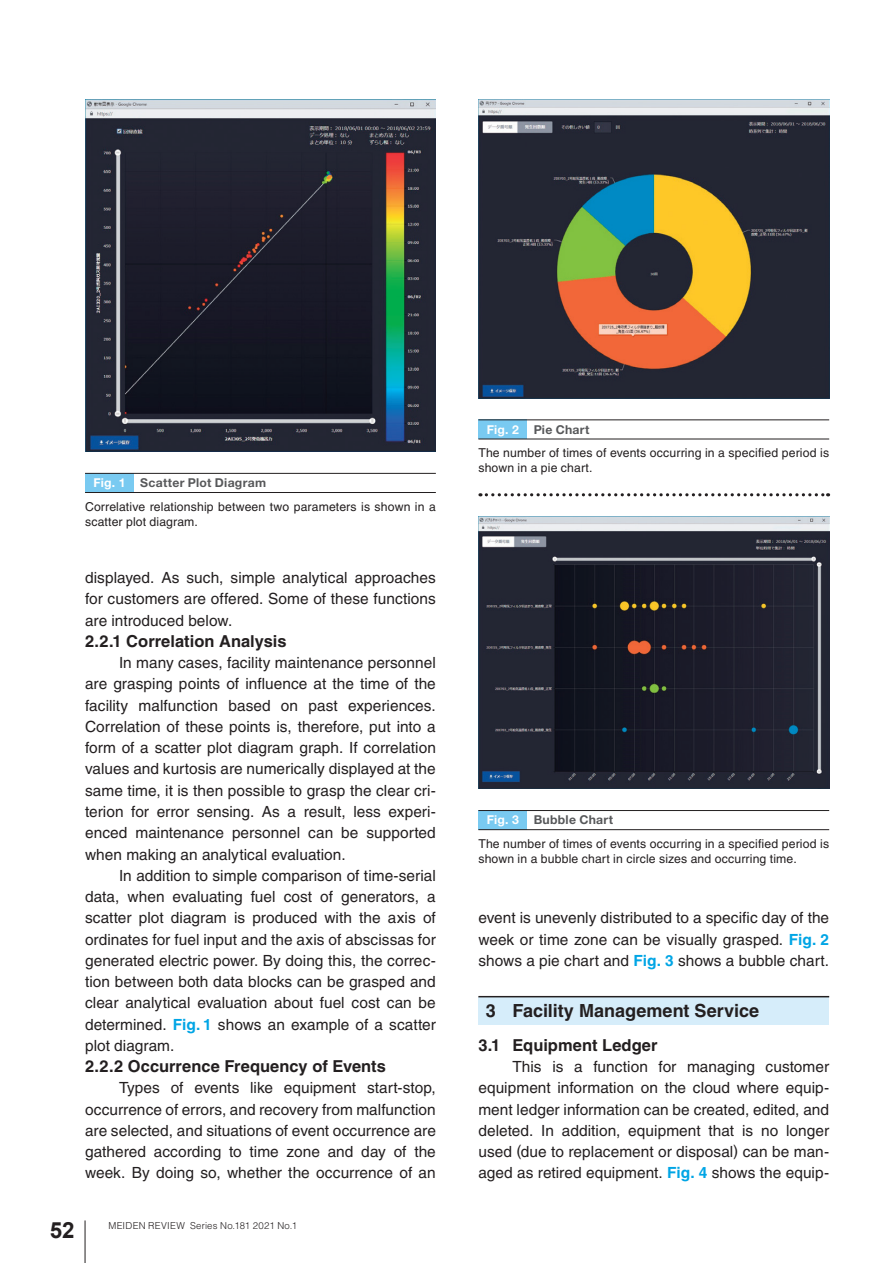
<style>
.page{position:relative;width:893px;height:1263px;background:#fff}
.page>*{position:absolute;margin:0;border:0;box-sizing:border-box;transform-origin:0 0}
.t1{font:700 22.35px "Arial";color:#231f20}
._3_大見出しタイトル{font:700 18px "Helvetica LT Std";color:#231f20}
._5_小見出し{font:700 16.5px "Helvetica LT Std";color:#231f20}
._4_中見出し_スペースなし{font:700 16.5px "Helvetica LT Std";letter-spacing:.005em;color:#231f20}
.b_本文{font:15.45px/21.3px "Helvetica LT Std";letter-spacing:.005em;color:#231f20;text-align:justify}
.図表キャプション_サブ{font:12.15px/14.9px "Helvetica LT Std";letter-spacing:.015em;color:#231f20}
.図表キャプション{font:700 12.15px "Helvetica Neue LT Std";letter-spacing:.025em;color:#57585a}
.図表キャプション_数字{font:700 12.15px "Helvetica Neue LT Std";letter-spacing:.015em;color:#fff}
.t2{font:300 9.6px "Helvetica LT Std";letter-spacing:.02em;color:#231f20}
.s1{font-weight:700;color:#00a5e5}
</style>
<div class="page">
<hr style="left:85px;top:1220px;width:1px;height:43px;background:#231f20">
<div style="left:478px;top:997px;width:351px;height:27px;background:#d6edfa"></div>
<hr style="left:478px;top:996px;width:351px;height:1px;background:#231f20">
<img style="left:85px;top:100px;width:351px;height:352px">
<div style="left:85px;top:473px;width:49px;height:19px;background:#79caf1"></div>
<hr style="left:85px;top:492px;width:351px;height:1px;background:#231f20">
<hr style="left:85px;top:473px;width:351px;height:1px;background:#231f20">
<img style="left:478px;top:100px;width:351px;height:298px">
<div style="left:478px;top:420px;width:49px;height:19px;background:#79caf1"></div>
<hr style="left:478px;top:439px;width:351px;height:1px;background:#231f20">
<hr style="left:478px;top:419px;width:351px;height:1px;background:#231f20">
<img style="left:478px;top:516px;width:351px;height:273px">
<div style="left:478px;top:810px;width:49px;height:20px;background:#79caf1"></div>
<hr style="left:478px;top:829px;width:351px;height:1px;background:#231f20">
<hr style="left:478px;top:810px;width:351px;height:1px;background:#231f20">
<svg style="left:480px;top:493px;width:349px;height:3px"></svg>
<p class="図表キャプション_数字" style="left:93px;top:475px;width:34px">Fig. 1</p>
<p class="図表キャプション" style="left:140px;top:475px;width:127px">Scatter Plot Diagram</p>
<p class="図表キャプション_サブ" style="left:85px;top:499px;width:352px">Correlative relationship between two parameters is shown in a scatter plot diagram.</p>
<p class="b_本文" style="left:85px;top:567px;width:352px">displayed. As such, simple analytical approaches for customers are offered. Some of these functions are introduced below.</p>
<p class="_5_小見出し" style="left:85px;top:631px;width:203px">2.2.1 Correlation Analysis</p>
<p class="b_本文" style="left:85px;top:652px;width:352px;text-indent:34px">In many cases, facility maintenance personnel are grasping points of influence at the time of the facility malfunction based on past experiences.<br>Correlation of these points is, therefore, put into a form of a scatter plot diagram graph. If correlation values and kurtosis are numerically displayed at the same time, it is then possible to grasp the clear cri&shy;terion for error sensing. As a result, less experi&shy;enced maintenance personnel can be supported when making an analytical evaluation.</p>
<p class="b_本文" style="left:85px;top:865px;width:352px;text-indent:34px">In addition to simple comparison of time-serial data, when evaluating fuel cost of generators, a scatter plot diagram is produced with the axis of ordinates for fuel input and the axis of abscissas for generated electric power. By doing this, the correc&shy;tion between both data blocks can be grasped and clear analytical evaluation about fuel cost can be determined. <span class="s1">Fig. 1</span> shows an example of a scatter plot diagram.</p>
<p class="_5_小見出し" style="left:85px;top:1056px;width:302px">2.2.2 Occurrence Frequency of Events</p>
<p class="b_本文" style="left:85px;top:1077px;width:352px;text-indent:34px">Types of events like equipment start-stop, occurrence of errors, and recovery from malfunction are selected, and situations of event occurrence are gathered according to time zone and day of the week. By doing so, whether the occurrence of an</p>
<h1 class="t1" style="left:50px;top:1214px;width:26px">52</h1>
<p class="t2" style="left:108px;top:1219px;width:190px">MEIDEN REVIEW Series No.181 2021 No.1</p>
<p class="図表キャプション_数字" style="left:487px;top:422px;width:34px">Fig. 2</p>
<p class="図表キャプション" style="left:534px;top:422px;width:57px">Pie Chart</p>
<p class="図表キャプション_サブ" style="left:478px;top:445px;width:352px">The number of times of events occurring in a specified period is shown in a pie chart.</p>
<p class="図表キャプション_数字" style="left:487px;top:813px;width:34px">Fig. 3</p>
<p class="図表キャプション" style="left:534px;top:813px;width:81px">Bubble Chart</p>
<p class="図表キャプション_サブ" style="left:478px;top:836px;width:352px">The number of times of events occurring in a specified period is shown in a bubble chart in circle sizes and occurring time.</p>
<p class="b_本文" style="left:478px;top:907px;width:352px">event is unevenly distributed to a specific day of the week or time zone can be visually grasped. <span class="s1">Fig. 2 </span>shows a pie chart and <span class="s1">Fig. 3</span> shows a bubble chart.</p>
<p class="_3_大見出しタイトル" style="left:486px;top:1000px;width:275px">3 Facility Management Service</p>
<p class="_4_中見出し_スペースなし" style="left:478px;top:1035px;width:181px">3.1 Equipment Ledger</p>
<p class="b_本文" style="left:478px;top:1056px;width:352px;text-indent:34px">This is a function for managing customer equipment information on the cloud where equip&shy;ment ledger information can be created, edited, and deleted. In addition, equipment that is no longer used (due to replacement or disposal) can be man&shy;aged as retired equipment. <span class="s1">Fig. 4</span> shows the equip-</p>
</div>
